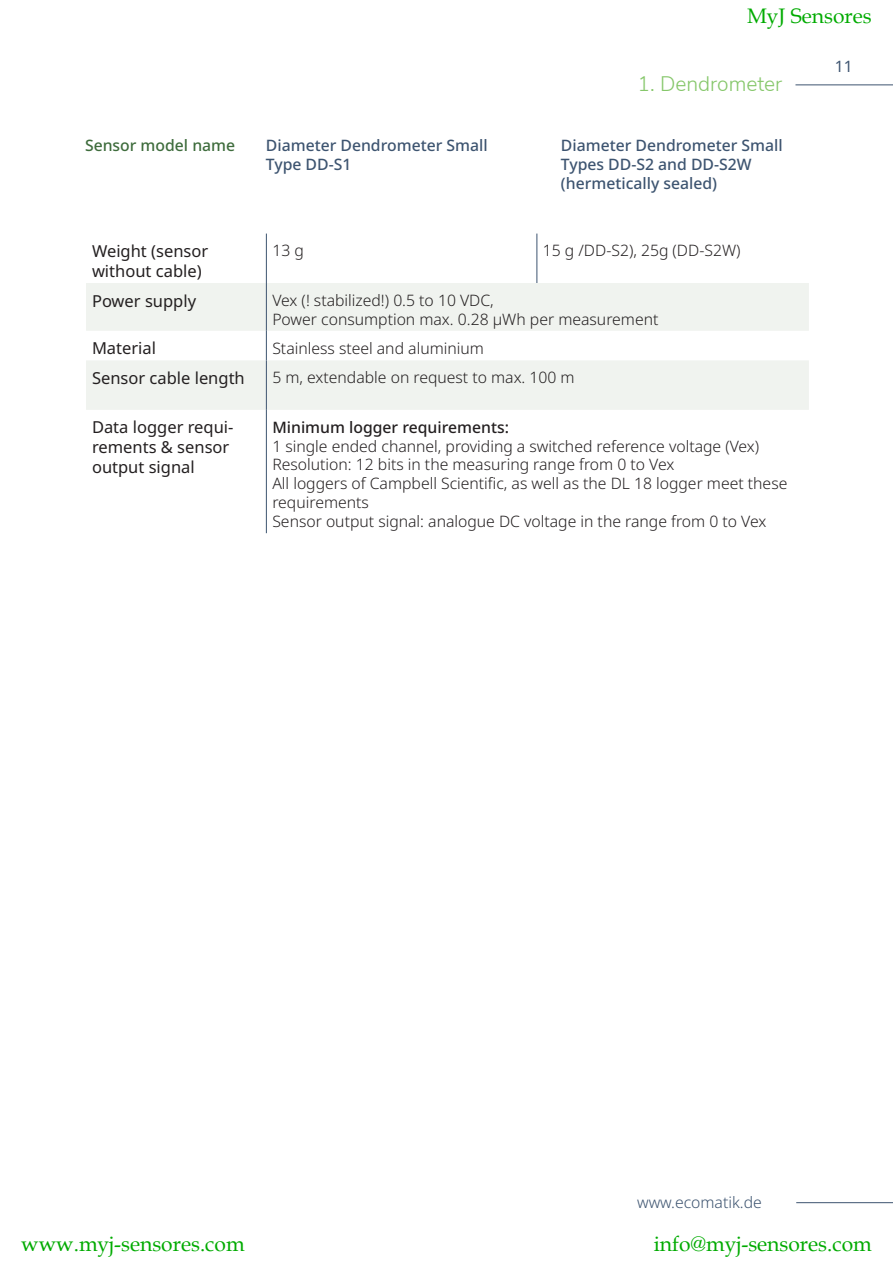
<style>
.page{position:relative;width:893px;height:1263px;background:#fff}
.page>*{position:absolute;margin:0;border:0;box-sizing:border-box;transform-origin:0 0}
.t1{font:21px "Book Antiqua";color:#00ab00}
.t2{font:300 21px "Nunito Sans";color:#86c76b}
.t3{font:16.5px/19.8px "Noto Sans";color:#231f20}
.t4{font:300 15.75px/18.9px "Noto Sans";color:#231f20}
.t5{font:500 15.75px/18.9px "Noto Sans";color:#3d5470}
.t6{font:500 15.75px "Noto Sans";color:#231f20}
.t7{font:300 15.75px "Noto Sans";color:#3d5470}
.t8{font:500 15.75px "Noto Sans";color:#3e6c3c}
.t9{font:15.75px "Noto Sans";color:#3d5470}
</style>
<div class="page">
<hr style="left:796px;top:1202px;width:97px;height:1px;background:#3d5470">
<hr style="left:795px;top:84px;width:98px;height:1px;background:#3d5470">
<svg style="left:86px;top:283px;width:723px;height:127px;fill:#f0f3ef"></svg>
<hr style="left:266px;top:234px;width:1px;height:49px;background:#3d5470">
<hr style="left:537px;top:234px;width:1px;height:49px;background:#3d5470">
<hr style="left:266px;top:283px;width:1px;height:48px;background:#3d5470">
<svg style="left:266px;top:331px;width:1px;height:29px"></svg>
<hr style="left:266px;top:360px;width:1px;height:50px;background:#3d5470">
<hr style="left:266px;top:410px;width:1px;height:123px;background:#3d5470">
<h1 class="t1" style="left:747px;top:1px;width:126px">MyJ Sensores</h1>
<h1 class="t2" style="left:638px;top:69px;width:146px">1. Dendrometer</h1>
<p class="t8" style="left:85px;top:135px;width:152px">Sensor model name</p>
<p class="t5" style="left:266px;top:137px;width:223px">Diameter Dendrometer Small<br>Type DD-S1</p>
<p class="t5" style="left:561px;top:137px;width:223px">Diameter Dendrometer Small<br>Types DD-S2 and DD-S2W (hermetically sealed)</p>
<p class="t3" style="left:92px;top:242px;width:118px">Weight (sensor</p>
<p class="t3" style="left:92px;top:261px;width:111px">without cable)</p>
<p class="t4" style="left:272px;top:242px;width:33px">13 g</p>
<p class="t4" style="left:543px;top:242px;width:199px">15 g /DD-S2), 25g (DD-S2W)</p>
<p class="t3" style="left:92px;top:291px;width:106px">Power supply</p>
<p class="t4" style="left:272px;top:291px;width:223px">Vex (! stabilized!) 0.5 to 10 VDC,</p>
<p class="t4" style="left:272px;top:310px;width:388px">Power consumption max. 0.28 μWh per measurement</p>
<p class="t3" style="left:92px;top:339px;width:66px">Material</p>
<p class="t4" style="left:272px;top:339px;width:213px">Stainless steel and aluminium</p>
<p class="t3" style="left:92px;top:368px;width:154px">Sensor cable length</p>
<p class="t4" style="left:272px;top:368px;width:304px">5 m, extendable on request to max. 100 m</p>
<p class="t3" style="left:92px;top:418px;width:143px">Data logger requi&shy;rements &amp; sensor output signal</p>
<p class="t6" style="left:272px;top:416px;width:238px">Minimum logger requirements:</p>
<p class="t4" style="left:272px;top:437px;width:488px">1 single ended channel, providing a switched reference voltage (Vex)</p>
<p class="t4" style="left:272px;top:456px;width:404px">Resolution: 12 bits in the measuring range from 0 to Vex</p>
<p class="t4" style="left:272px;top:475px;width:516px">All loggers of Campbell Scientific, as well as the DL 18 logger meet these requirements</p>
<p class="t4" style="left:272px;top:512px;width:495px">Sensor output signal: analogue DC voltage in the range from 0 to Vex</p>
<p class="t9" style="left:835px;top:55px;width:20px">11</p>
<p class="t7" style="left:637px;top:1191px;width:126px">www.ecomatik.de</p>
<h1 class="t1" style="left:21px;top:1229px;width:225px">www.myj-sensores.com</h1>
<h1 class="t1" style="left:654px;top:1229px;width:220px">info@myj-sensores.com</h1>
</div>
